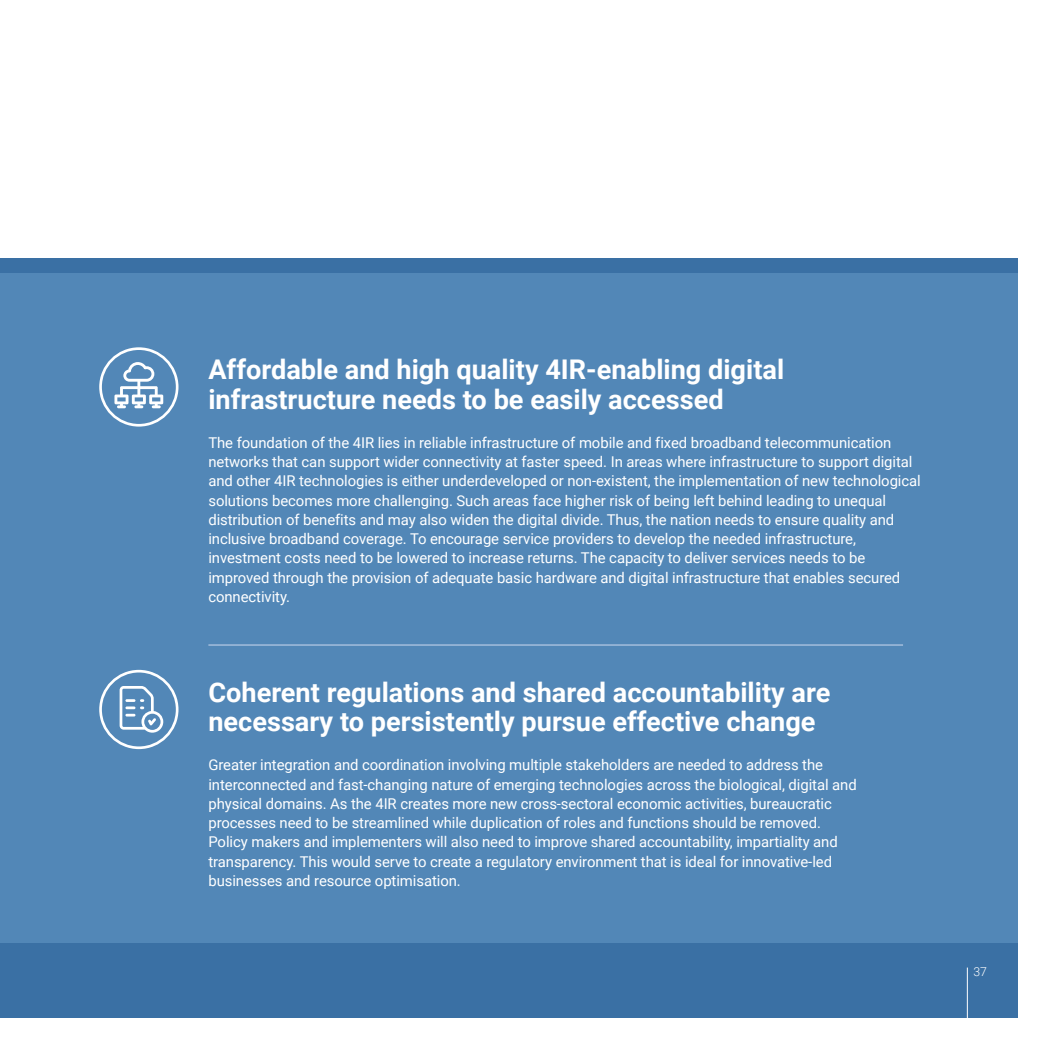
<style>
.page{position:relative;width:1042px;height:1042px;background:#fff}
.page>*{position:absolute;margin:0;border:0;box-sizing:border-box;transform-origin:0 0}
.t1{font:700 27.12px/29.8px "Roboto";color:#fff}
.t2{font:14.88px/19.2px "Roboto";letter-spacing:-.005em;color:#fff}
.t3{font:300 12.25px "Roboto";color:#fff}
</style>
<div class="page">
<div style="left:0;top:258px;width:1017px;height:759px;background:#3a70a4"></div>
<hr style="left:967px;top:967px;width:1px;height:75px;background:#fff">
<div style="left:0;top:273px;width:1017px;height:670px;background:#5287b7"></div>
<svg style="left:99px;top:347px;width:79px;height:79px"></svg>
<svg style="left:99px;top:670px;width:79px;height:79px"></svg>
<hr style="left:208px;top:644px;width:695px;height:2px;background:#97b5d6">
<h1 class="t1" style="left:208px;top:354px;width:577px">Affordable and high quality 4IR-enabling digital infrastructure needs to be easily accessed</h1>
<p class="t2" style="left:208px;top:432px;width:714px">The foundation of the 4IR lies in reliable infrastructure of mobile and fixed broadband telecommunication networks that can support wider connectivity at faster speed. In areas where infrastructure to support digital and other 4IR technologies is either underdeveloped or non-existent, the implementation of new technological solutions becomes more challenging. Such areas face higher risk of being left behind leading to unequal distribution of benefits and may also widen the digital divide. Thus, the nation needs to ensure quality and inclusive broadband coverage. To encourage service providers to develop the needed infrastructure, investment costs need to be lowered to increase returns. The capacity to deliver services needs to be improved through the provision of adequate basic hardware and digital infrastructure that enables secured connectivity.</p>
<h1 class="t1" style="left:208px;top:676px;width:623px">Coherent regulations and shared accountability are necessary to persistently pursue effective change</h1>
<p class="t2" style="left:208px;top:755px;width:650px">Greater integration and coordination involving multiple stakeholders are needed to address the interconnected and fast-changing nature of emerging technologies across the biological, digital and physical domains. As the 4IR creates more new cross-sectoral economic activities, bureaucratic processes need to be streamlined while duplication of roles and functions should be removed.<br>Policy makers and implementers will also need to improve shared accountability, impartiality and transparency. This would serve to create a regulatory environment that is ideal for innovative-led businesses and resource optimisation.</p>
<p class="t3" style="left:973px;top:963px;width:15px">37</p>
</div>
